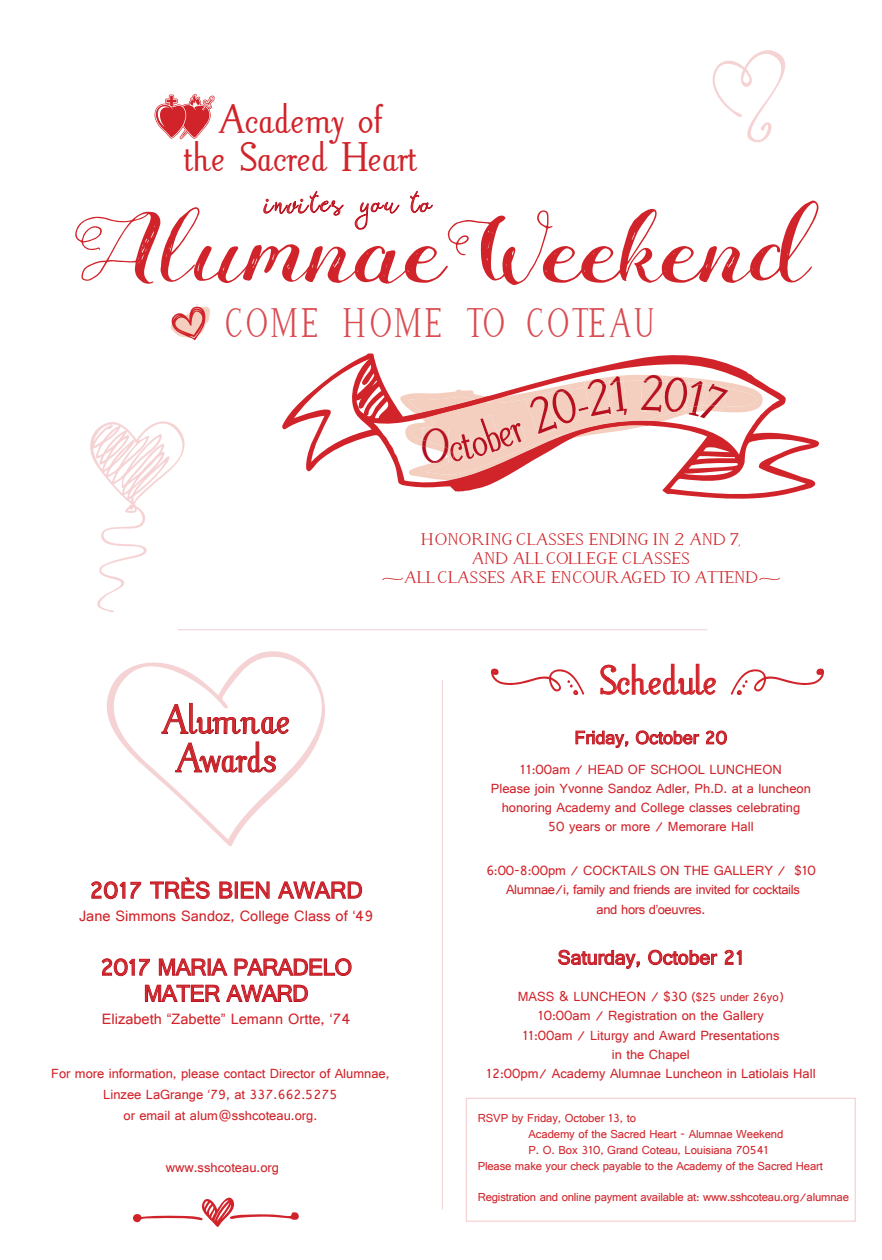
<style>
.page{position:relative;width:882px;height:1260px;background:#fff}
.page>*{position:absolute;margin:0;border:0;box-sizing:border-box;transform-origin:0 0}
.t1{font:101.5px "Mightype Script";color:#d1232a;scale:1.11 1}
.t2{font:600 38.5px "Litos Script";letter-spacing:.025em;color:#d1232a;scale:1.11 1}
.t3{font:38.5px "Litos Script";letter-spacing:.09em;color:#d1232a;scale:.91 1}
.t4{font:28px "Zenyth Script";letter-spacing:.025em;color:#d1232a}
.t5{font:24.5px "Gautami";letter-spacing:-.025em;color:#d1232a}
.t6{font:24.5px "Gautami";color:#d1232a}
.t7{font:21px "Gautami";color:#d1232a}
.t8{font:19.25px "Gautami";color:#d1232a}
.t9{font:15.75px "Litos Script";letter-spacing:.025em;color:#d1232a;scale:1.25 1}
.t10{font:15.75px "Gautami";color:#d1232a}
.t11{font:14px "Gautami";color:#d1232a}
.t12{font:14px/19.2px "Gautami";letter-spacing:-.025em;color:#d1232a;text-align:center}
.t13{font:12.25px/15.8px "Gautami";letter-spacing:-.015em;color:#d1232a}
.s1{font-family:"Times New Roman"}
.s2{font-size:12.25px}
</style>
<div class="page">
<svg style="left:155px;top:94px;width:60px;height:45px"></svg>
<svg style="left:263px;top:191px;width:81px;height:25px"></svg>
<svg style="left:354px;top:201px;width:46px;height:29px"></svg>
<svg style="left:410px;top:191px;width:23px;height:22px"></svg>
<svg style="left:282px;top:353px;width:537px;height:146px"></svg>
<svg style="left:377px;top:426px;width:7px;height:6px"></svg>
<svg style="left:90px;top:421px;width:95px;height:191px"></svg>
<svg style="left:713px;top:50px;width:72px;height:92px"></svg>
<svg style="left:171px;top:306px;width:39px;height:34px"></svg>
<svg style="left:107px;top:651px;width:218px;height:195px"></svg>
<svg style="left:576px;top:731px;width:52px;height:17px"></svg>
<svg style="left:636px;top:730px;width:63px;height:15px"></svg>
<svg style="left:706px;top:731px;width:21px;height:14px"></svg>
<svg style="left:558px;top:950px;width:82px;height:19px"></svg>
<svg style="left:648px;top:950px;width:69px;height:15px"></svg>
<svg style="left:724px;top:950px;width:18px;height:15px"></svg>
<hr style="left:442px;top:680px;width:1px;height:530px;background:#b00d1d">
<svg style="left:133px;top:1198px;width:166px;height:29px"></svg>
<svg style="left:91px;top:881px;width:50px;height:18px"></svg>
<svg style="left:150px;top:877px;width:60px;height:22px"></svg>
<svg style="left:219px;top:881px;width:14px;height:18px"></svg>
<div style="left:235px;top:882px;width:3px;height:16px;border:1px solid #b00d1d"></div>
<svg style="left:241px;top:881px;width:29px;height:18px"></svg>
<svg style="left:278px;top:881px;width:84px;height:18px"></svg>
<svg style="left:102px;top:958px;width:48px;height:18px"></svg>
<svg style="left:159px;top:958px;width:69px;height:18px"></svg>
<svg style="left:235px;top:958px;width:117px;height:18px"></svg>
<svg style="left:145px;top:984px;width:75px;height:18px"></svg>
<svg style="left:226px;top:985px;width:82px;height:17px"></svg>
<svg style="left:731px;top:669px;width:93px;height:26px"></svg>
<svg style="left:600px;top:663px;width:116px;height:32px"></svg>
<svg style="left:491px;top:669px;width:93px;height:26px"></svg>
<hr style="left:178px;top:629px;width:529px;height:1px;background:#b00d1d">
<svg style="left:400px;top:374px;width:364px;height:106px"></svg>
<p class="t2" style="left:219px;top:93px;width:149px">Academy of</p>
<p class="t2" style="left:185px;top:131px;width:211px">the Sacred Heart</p>
<p class="t4" style="left:264px;top:186px;width:170px">invites you to</p>
<p class="t1" style="left:73px;top:193px;width:665px">AlumnaeWeekend</p>
<h2 class="t3" style="left:228px;top:297px;width:470px">COME HOME TO COTEAU</h2>
<p class="t9" style="left:422px;top:529px;width:257px">HONORING CLASSES ENDING IN 2 AND 7,</p>
<p class="t9" style="left:472px;top:548px;width:176px">AND ALL COLLEGE CLASSES</p>
<p class="t9" style="left:382px;top:567px;width:320px"><span class="s1">~</span>ALL CLASSES ARE ENCOURAGED TO ATTEND<span class="s1">~</span></p>
<p class="t2" style="left:162px;top:694px;width:117px">Alumnae</p>
<p class="t2" style="left:176px;top:732px;width:92px">Awards</p>
<p class="t6" style="left:90px;top:875px;width:275px">2017 TRÈS BIEN AWARD</p>
<p class="t10" style="left:79px;top:906px;width:296px">Jane Simmons Sandoz, College Class of ‘49</p>
<p class="t5" style="left:100px;top:952px;width:254px">2017 MARIA PARADELO</p>
<p class="t5" style="left:144px;top:979px;width:166px">MATER AWARD</p>
<p class="t10" style="left:102px;top:1010px;width:250px">Elizabeth “Zabette” Lemann Ortte, ‘74</p>
<p class="t2" style="left:600px;top:654px;width:107px">Schedule</p>
<p class="t8" style="left:575px;top:726px;width:154px">Friday, October 20</p>
<p class="t11" style="left:520px;top:761px;width:263px">11:00am / HEAD OF SCHOOL LUNCHEON</p>
<p class="t11" style="left:491px;top:780px;width:322px">Please join Yvonne Sandoz Adler, Ph.D. at a luncheon</p>
<p class="t11" style="left:502px;top:799px;width:300px">honoring Academy and College classes celebrating</p>
<p class="t11" style="left:548px;top:818px;width:207px">50 years or more / Memorare Hall</p>
<p class="t12" style="left:486px;top:861px;width:331px">6:00-8:00pm / COCKTAILS ON THE GALLERY / $10<br>Alumnae/i, family and friends are invited for cocktails</p>
<p class="t12" style="left:597px;top:899px;width:110px">and hors d’oeuvres.</p>
<p class="t7" style="left:558px;top:945px;width:188px">Saturday, October 21</p>
<p class="t11" style="left:518px;top:988px;width:268px">MASS &amp; LUNCHEON / $30 <span class="s2">($25 under 26yo)</span></p>
<p class="t11" style="left:538px;top:1007px;width:227px">10:00am / Registration on the Gallery</p>
<p class="t11" style="left:522px;top:1027px;width:259px">11:00am / Liturgy and Award Presentations</p>
<p class="t11" style="left:612px;top:1046px;width:79px">in the Chapel</p>
<p class="t11" style="left:51px;top:1065px;width:340px">For more information, please contact Director of Alumnae,</p>
<p class="t11" style="left:486px;top:1065px;width:331px">12:00pm/ Academy Alumnae Luncheon in Latiolais Hall</p>
<p class="t11" style="left:103px;top:1086px;width:236px">Linzee LaGrange ‘79, at 337.662.5275</p>
<p class="t11" style="left:123px;top:1107px;width:195px">or email at alum@sshcoteau.org.</p>
<p class="t11" style="left:166px;top:1159px;width:115px">www.sshcoteau.org</p>
<p class="t13" style="left:478px;top:1110px;width:160px">RSVP by Friday, October 13, to</p>
<p class="t13" style="left:529px;top:1126px;width:256px">Academy of the Sacred Heart - Alumnae Weekend<br>P. O. Box 310, Grand Coteau, Louisiana 70541</p>
<p class="t13" style="left:478px;top:1158px;width:347px">Please make your check payable to the Academy of the Sacred Heart</p>
<p class="t13" style="left:478px;top:1189px;width:373px">Registration and online payment available at: www.sshcoteau.org/alumnae</p>
</div>
